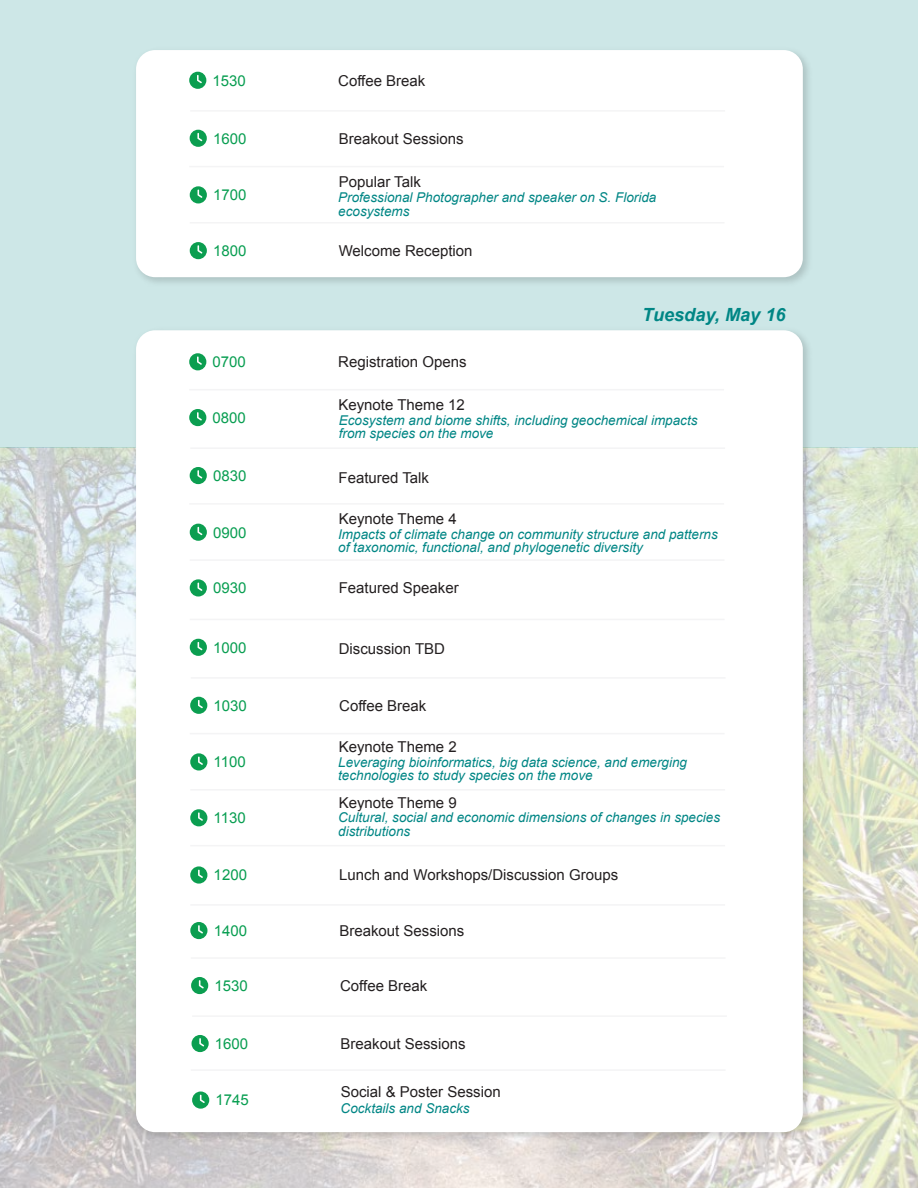
<style>
.page{position:relative;width:918px;height:1188px;background:#fff}
.page>*{position:absolute;margin:0;border:0;box-sizing:border-box;transform-origin:0 0}
.t1{font:italic 700 18.15px "Arial";color:#008685}
.t2{font:15px "Arial";color:#231f20}
.t3{font:15px "Arial";color:#089e51}
.t4{font:italic 13.5px/13.5px "Arial";color:#008685}
</style>
<div class="page">
<img style="left:0;top:448px;width:918px;height:740px">
<div style="left:0;top:0;width:918px;height:448px;background:#cde7e7"></div>
<img style="left:136px;top:50px;width:673px;height:233px">
<div style="left:136px;top:50px;width:667px;height:227px;background:#fff;border-radius:19px"></div>
<svg style="left:189px;top:72px;width:17px;height:17px"></svg>
<svg style="left:190px;top:130px;width:17px;height:17px"></svg>
<hr style="left:190px;top:110px;width:535px;height:2px;background:#f4f4f5">
<svg style="left:190px;top:186px;width:17px;height:17px"></svg>
<svg style="left:190px;top:242px;width:17px;height:17px"></svg>
<hr style="left:190px;top:222px;width:535px;height:2px;background:#f4f4f5">
<hr style="left:189px;top:166px;width:535px;height:1px;background:#f4f4f5">
<img style="left:130px;top:332px;width:685px;height:812px">
<div style="left:136px;top:330px;width:667px;height:802px;background:#fff;border-radius:19px"></div>
<svg style="left:189px;top:353px;width:17px;height:17px"></svg>
<svg style="left:189px;top:409px;width:17px;height:17px"></svg>
<svg style="left:190px;top:467px;width:17px;height:17px"></svg>
<hr style="left:189px;top:389px;width:535px;height:1px;background:#f4f4f5">
<hr style="left:190px;top:447px;width:535px;height:2px;background:#f4f4f5">
<svg style="left:190px;top:524px;width:17px;height:17px"></svg>
<svg style="left:190px;top:579px;width:17px;height:18px"></svg>
<hr style="left:190px;top:559px;width:535px;height:2px;background:#f4f4f5">
<hr style="left:189px;top:503px;width:535px;height:2px;background:#f4f4f5">
<svg style="left:190px;top:639px;width:17px;height:17px"></svg>
<svg style="left:190px;top:697px;width:17px;height:17px"></svg>
<hr style="left:190px;top:619px;width:535px;height:1px;background:#f4f4f5">
<hr style="left:191px;top:677px;width:535px;height:2px;background:#f4f4f5">
<svg style="left:190px;top:753px;width:17px;height:18px"></svg>
<svg style="left:190px;top:866px;width:17px;height:18px"></svg>
<hr style="left:190px;top:789px;width:535px;height:2px;background:#f4f4f5">
<hr style="left:190px;top:733px;width:535px;height:1px;background:#f4f4f5">
<hr style="left:190px;top:904px;width:535px;height:2px;background:#f4f4f5">
<svg style="left:190px;top:922px;width:17px;height:17px"></svg>
<svg style="left:192px;top:1091px;width:17px;height:18px"></svg>
<svg style="left:191px;top:977px;width:17px;height:17px"></svg>
<svg style="left:192px;top:1035px;width:17px;height:17px"></svg>
<hr style="left:192px;top:1015px;width:535px;height:2px;background:#f4f4f5">
<hr style="left:191px;top:1069px;width:535px;height:2px;background:#f4f4f5">
<hr style="left:191px;top:957px;width:535px;height:2px;background:#f4f4f5">
<svg style="left:190px;top:809px;width:17px;height:17px"></svg>
<hr style="left:190px;top:845px;width:535px;height:1px;background:#f4f4f5">
<p class="t3" style="left:213px;top:71px;width:35px">1530</p>
<p class="t2" style="left:338px;top:71px;width:89px">Coffee Break</p>
<p class="t3" style="left:213px;top:129px;width:35px">1600</p>
<p class="t2" style="left:339px;top:129px;width:127px">Breakout Sessions</p>
<p class="t3" style="left:213px;top:185px;width:35px">1700</p>
<p class="t2" style="left:339px;top:172px;width:84px">Popular Talk</p>
<p class="t4" style="left:338px;top:191px;width:320px">Professional Photographer and speaker on S. Florida ecosystems</p>
<p class="t3" style="left:213px;top:241px;width:35px">1800</p>
<p class="t2" style="left:339px;top:241px;width:135px">Welcome Reception</p>
<p class="t3" style="left:213px;top:352px;width:35px">0700</p>
<p class="t2" style="left:338px;top:352px;width:130px">Registration Opens</p>
<h1 class="t1" style="left:642px;top:303px;width:145px">Tuesday, May 16</h1>
<p class="t3" style="left:213px;top:408px;width:35px">0800</p>
<p class="t2" style="left:338px;top:395px;width:128px">Keynote Theme 12</p>
<p class="t4" style="left:339px;top:414px;width:360px">Ecosystem and biome shifts, including geochemical impacts from species on the move</p>
<p class="t3" style="left:213px;top:466px;width:35px">0830</p>
<p class="t2" style="left:339px;top:468px;width:92px">Featured Talk</p>
<p class="t3" style="left:213px;top:522px;width:35px">0900</p>
<p class="t2" style="left:339px;top:509px;width:120px">Keynote Theme 4</p>
<p class="t4" style="left:338px;top:528px;width:381px">Impacts of climate change on community structure and patterns of taxonomic, functional, and phylogenetic diversity</p>
<p class="t3" style="left:213px;top:578px;width:35px">0930</p>
<p class="t2" style="left:339px;top:578px;width:122px">Featured Speaker</p>
<p class="t3" style="left:213px;top:638px;width:35px">1000</p>
<p class="t2" style="left:339px;top:639px;width:108px">Discussion TBD</p>
<p class="t3" style="left:214px;top:696px;width:35px">1030</p>
<p class="t2" style="left:339px;top:696px;width:89px">Coffee Break</p>
<p class="t3" style="left:214px;top:752px;width:34px">1100</p>
<p class="t3" style="left:214px;top:808px;width:34px">1130</p>
<p class="t2" style="left:339px;top:737px;width:120px">Keynote Theme 2</p>
<p class="t4" style="left:338px;top:755px;width:350px">Leveraging bioinformatics, big data science, and emerging technologies to study species on the move</p>
<p class="t2" style="left:339px;top:792px;width:120px">Keynote Theme 9</p>
<p class="t4" style="left:338px;top:811px;width:383px">Cultural, social and economic dimensions of changes in species distributions</p>
<p class="t3" style="left:214px;top:865px;width:35px">1200</p>
<p class="t2" style="left:339px;top:865px;width:280px">Lunch and Workshops/Discussion Groups</p>
<p class="t3" style="left:214px;top:921px;width:35px">1400</p>
<p class="t2" style="left:339px;top:921px;width:127px">Breakout Sessions</p>
<p class="t3" style="left:214px;top:976px;width:35px">1530</p>
<p class="t2" style="left:340px;top:976px;width:89px">Coffee Break</p>
<p class="t3" style="left:215px;top:1034px;width:35px">1600</p>
<p class="t2" style="left:341px;top:1034px;width:127px">Breakout Sessions</p>
<p class="t3" style="left:216px;top:1090px;width:35px">1745</p>
<p class="t2" style="left:341px;top:1082px;width:162px">Social &amp; Poster Session</p>
<p class="t4" style="left:341px;top:1102px;width:131px">Cocktails and Snacks</p>
</div>
